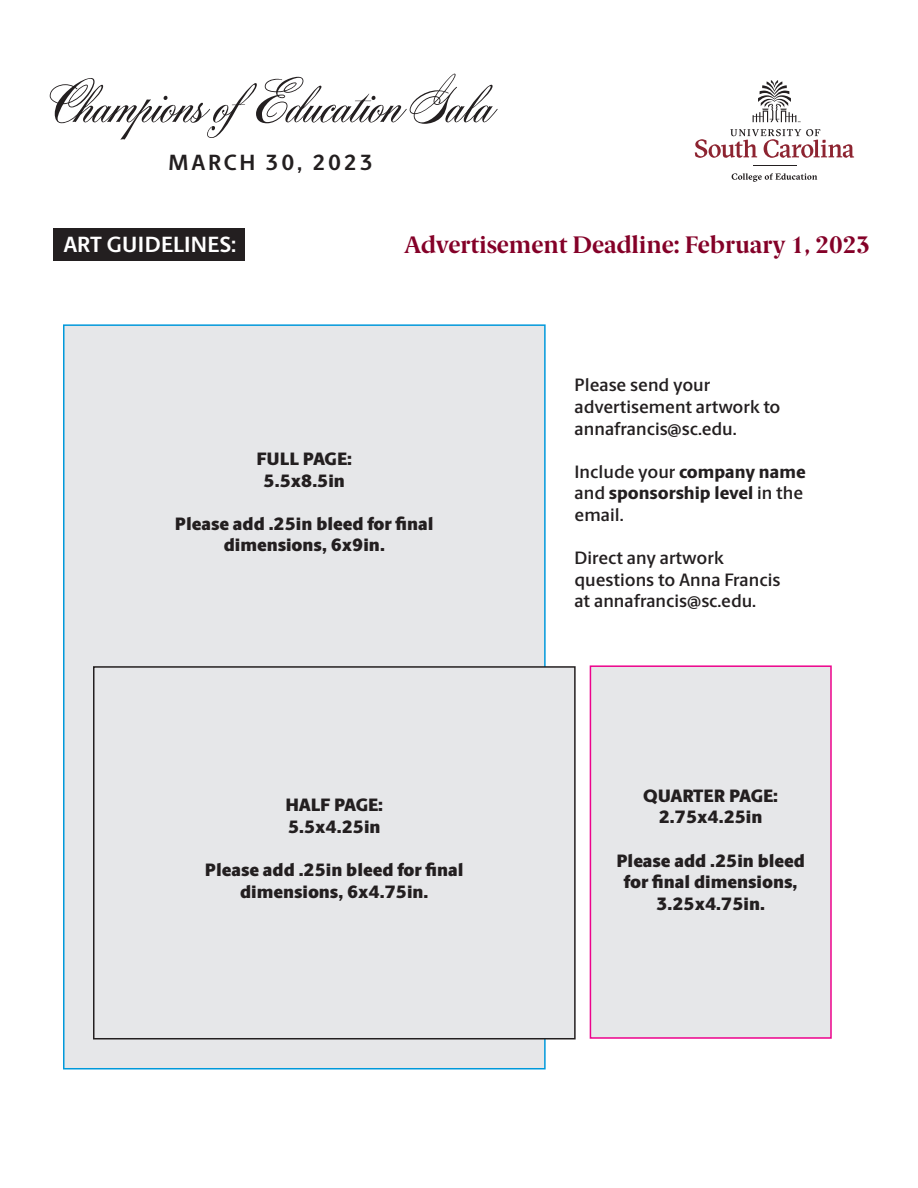
<style>
.page{position:relative;width:918px;height:1188px;background:#fff}
.page>*{position:absolute;margin:0;border:0;box-sizing:border-box;transform-origin:0 0}
.t1{font:64.5px "Filmotype Yukon";color:#231f20}
.t2{font:700 24px "Berlingske Serif";color:#840128}
.t3{font:700 22.05px "Berlingske Sans";letter-spacing:.015em;color:#fff}
.t4{font:700 22.05px "Berlingske Sans";letter-spacing:.125em;color:#231f20}
.t5{font:900 18px/21.6px "Berlingske Sans";color:#231f20;text-align:center}
.t6{font:18px/21.6px "Berlingske Sans D Bd";color:#231f20}
.t7{font:800 18px/21.6px "Berlingske Sans";letter-spacing:-.005em;color:#231f20}
.t8{font:900 18px "Berlingske Sans";letter-spacing:-.02em;color:#231f20}
.s1{font-family:"Berlingske Sans D Bd";font-weight:400}
</style>
<div class="page">
<div style="left:54px;top:228px;width:191px;height:33px;background:#231f20"></div>
<svg style="left:695px;top:129px;width:159px;height:29px"></svg>
<svg style="left:753px;top:80px;width:47px;height:42px"></svg>
<hr style="left:753px;top:165px;width:43px;height:1px;background:#231f20">
<svg style="left:732px;top:173px;width:85px;height:9px"></svg>
<div style="left:63px;top:324px;width:483px;height:745px;background:#e6e7e9;border:2px solid #0099db"></div>
<div style="left:94px;top:667px;width:481px;height:372px;background:#e6e7e9"></div>
<div style="left:93px;top:666px;width:483px;height:373px;border:2px solid #231f20"></div>
<div style="left:590px;top:665px;width:242px;height:374px;background:#e6e7e9;border:2px solid #ed028c"></div>
<p class="t1" style="left:50px;top:62px;width:443px">Champions ofEducation Gala</p>
<p class="t4" style="left:168px;top:146px;width:206px">MARCH 30, 2023</p>
<p class="t3" style="left:63px;top:228px;width:174px">ART GUIDELINES:</p>
<p class="t2" style="left:404px;top:225px;width:468px">Advertisement Deadline: February 1, 2023</p>
<p class="t5" style="left:257px;top:448px;width:97px">FULL PAGE:</p>
<p class="t5" style="left:264px;top:469px;width:83px">5.5x8.5in</p>
<p class="t5" style="left:175px;top:513px;width:260px">Please add .25in bleed for final dimensions, 6x9in.</p>
<p class="t5" style="left:285px;top:794px;width:99px">HALF PAGE:</p>
<p class="t5" style="left:288px;top:816px;width:94px">5.5x4.25in</p>
<p class="t5" style="left:205px;top:859px;width:260px">Please add .25in bleed for final dimensions, 6x4.75in.</p>
<p class="t6" style="left:575px;top:373px;width:137px">Please send your</p>
<p class="t6" style="left:575px;top:395px;width:208px">advertisement artwork to</p>
<p class="t6" style="left:575px;top:417px;width:164px">annafrancis@sc.edu.</p>
<p class="t7" style="left:575px;top:461px;width:233px"><span class="s1">Include your</span> company name <span class="s1">and</span> sponsorship level <span class="s1">in the email.</span></p>
<p class="t6" style="left:575px;top:546px;width:150px">Direct any artwork</p>
<p class="t6" style="left:575px;top:568px;width:208px">questions to Anna Francis at annafrancis@sc.edu.</p>
<p class="t8" style="left:643px;top:782px;width:136px">QUARTER PAGE:</p>
<p class="t5" style="left:659px;top:806px;width:105px">2.75x4.25in</p>
<p class="t5" style="left:616px;top:849px;width:190px">Please add .25in bleed</p>
<p class="t5" style="left:624px;top:871px;width:175px">for final dimensions,<br>3.25x4.75in.</p>
</div>
